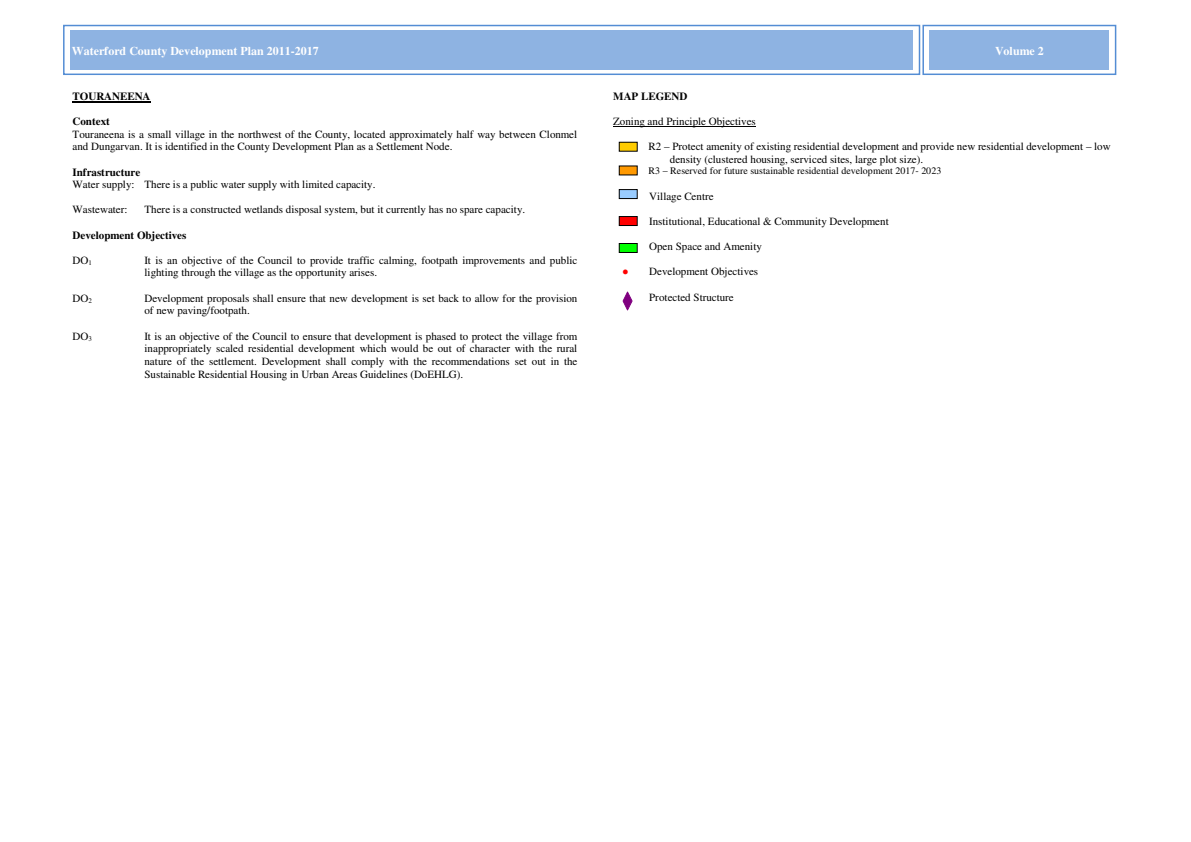
<style>
.page{position:relative;width:1191px;height:842px;background:#fff}
.page>*{position:absolute;margin:0;border:0;box-sizing:border-box;transform-origin:0 0}
.t1{font:700 12px "Times";color:#fff}
.t2{font:11px/12.7px "Times";color:#000}
.t3{font:700 11px "Times";letter-spacing:-.005em;color:#000}
.t4{font:9.9px "Times";color:#000}
.s1{font-weight:700}
</style>
<div class="page">
<div style="left:63px;top:25px;width:857px;height:50px;border:1px solid #548dd4"></div>
<div style="left:70px;top:30px;width:843px;height:14px;background:#8eb3e2"></div>
<div style="left:70px;top:44px;width:843px;height:26px;background:#8eb3e2"></div>
<div style="left:922px;top:25px;width:194px;height:50px;border:1px solid #548dd4"></div>
<div style="left:929px;top:30px;width:180px;height:14px;background:#8eb3e2"></div>
<div style="left:929px;top:44px;width:180px;height:13px;background:#8eb3e2"></div>
<div style="left:929px;top:57px;width:180px;height:13px;background:#8eb3e2"></div>
<hr style="left:73px;top:101px;width:78px;height:1px;background:#000">
<hr style="left:613px;top:126px;width:143px;height:1px;background:#000">
<div style="left:619px;top:142px;width:18px;height:9px;background:#fc0"></div>
<div style="left:619px;top:190px;width:18px;height:9px;background:#9cf"></div>
<div style="left:619px;top:189px;width:18px;height:10px;border:1px solid #000"></div>
<div style="left:619px;top:217px;width:18px;height:9px;background:#f00"></div>
<div style="left:619px;top:216px;width:18px;height:10px;border:1px solid #000"></div>
<div style="left:619px;top:244px;width:18px;height:9px;background:#0f0"></div>
<div style="left:619px;top:243px;width:18px;height:10px;border:1px solid #000"></div>
<div style="left:619px;top:166px;width:18px;height:9px;background:#f90"></div>
<svg style="left:622px;top:291px;width:11px;height:20px"></svg>
<p class="t1" style="left:72px;top:47px;width:248px">Waterford County Development Plan 2011-2017</p>
<p class="t1" style="left:995px;top:46px;width:50px">Volume 2</p>
<p class="t3" style="left:73px;top:92px;width:80px">TOURANEENA</p>
<p class="t2" style="left:73px;top:116px;width:506px"><span class="s1">Context<br></span>Touraneena is a small village in the northwest of the County, located approximately half way between Clonmel and Dungarvan. It is identified in the County Development Plan as a Settlement Node.</p>
<p class="t2" style="left:73px;top:167px;width:304px"><span class="s1">Infrastructure<br></span>Water supply: There is a public water supply with limited capacity.</p>
<p class="t2" style="left:73px;top:204px;width:56px">Wastewater:</p>
<p class="t2" style="left:144px;top:204px;width:382px">There is a constructed wetlands disposal system, but it currently has no spare capacity.</p>
<p class="t3" style="left:73px;top:231px;width:115px">Development Objectives</p>
<p class="t2" style="left:73px;top:255px;width:21px">DO<sub>1</sub></p>
<p class="t2" style="left:144px;top:255px;width:434px">It is an objective of the Council to provide traffic calming, footpath improvements and public lighting through the village as the opportunity arises.</p>
<p class="t2" style="left:73px;top:293px;width:21px">DO<sub>2</sub></p>
<p class="t2" style="left:144px;top:293px;width:434px">Development proposals shall ensure that new development is set back to allow for the provision of new paving/footpath.</p>
<p class="t2" style="left:73px;top:331px;width:21px">DO<sub>3</sub></p>
<p class="t2" style="left:144px;top:331px;width:434px;text-align:justify">It is an objective of the Council to ensure that development is phased to protect the village from inappropriately scaled residential development which would be out of character with the rural nature of the settlement. Development shall comply with the recommendations set out in the Sustainable Residential Housing in Urban Areas Guidelines (DoEHLG).</p>
<p class="t3" style="left:613px;top:92px;width:76px">MAP LEGEND</p>
<p class="t2" style="left:613px;top:116px;width:144px">Zoning and Principle Objectives</p>
<p class="t2" style="left:670px;top:141px;width:442px;text-indent:-21px">R2 – Protect amenity of existing residential development and provide new residential development – low density (clustered housing, serviced sites, large plot size).</p>
<p class="t4" style="left:648px;top:168px;width:294px">R3 – Reserved for future sustainable residential development 2017- 2023</p>
<p class="t2" style="left:649px;top:191px;width:66px">Village Centre</p>
<p class="t2" style="left:649px;top:216px;width:241px">Institutional, Educational &amp; Community Development</p>
<p class="t2" style="left:649px;top:241px;width:114px">Open Space and Amenity</p>
<p class="t2" style="left:649px;top:266px;width:111px">Development Objectives</p>
<p class="t2" style="left:649px;top:292px;width:86px">Protected Structure</p>
</div>
